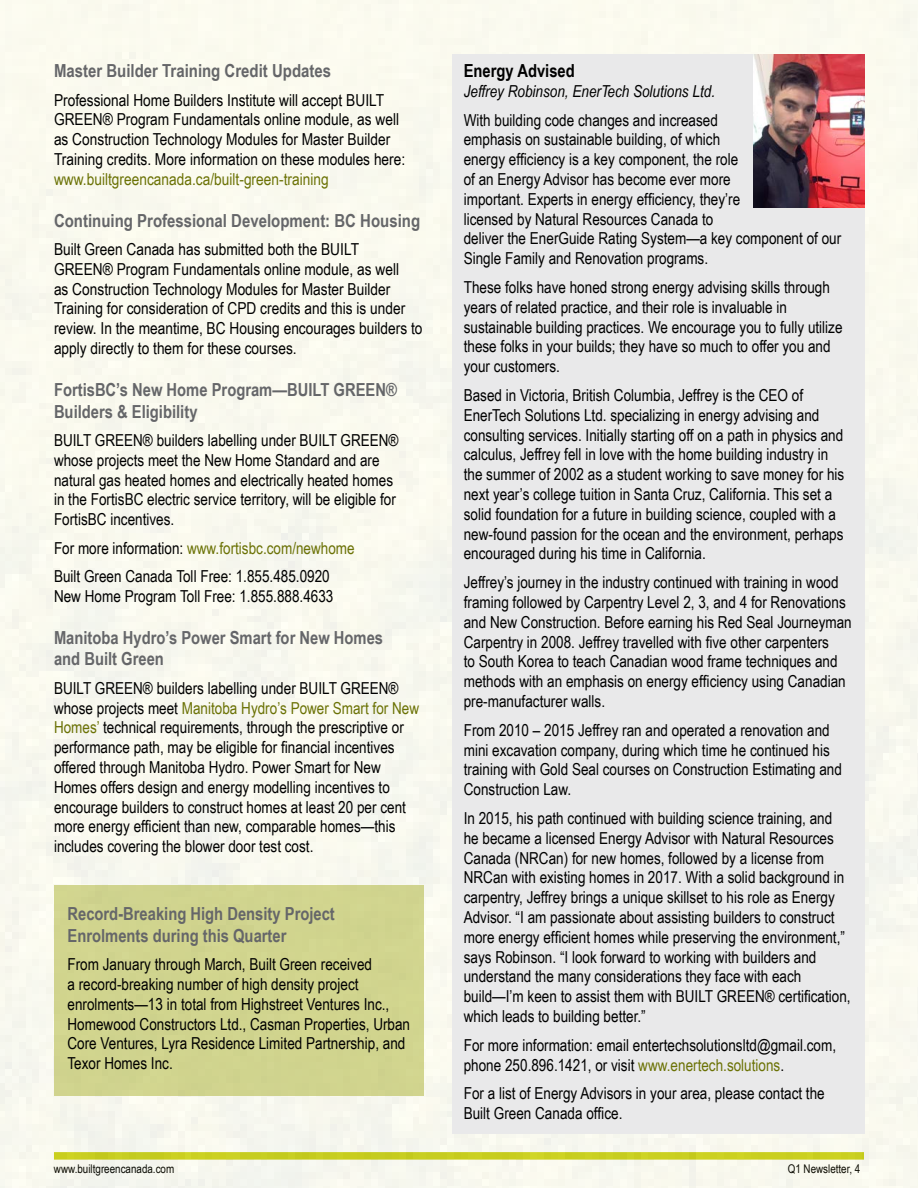
<style>
.page{position:relative;width:918px;height:1188px;background:#faf9ef}
.page>*{position:absolute;margin:0;border:0;box-sizing:border-box;transform-origin:0 0}
.t1{font:700 18px/21.6px "Arial Narrow";color:#656669}
.t2{font:700 18px "Arial Narrow";color:#000}
.t3{font:16.5px/19.8px "Arial Narrow";color:#000}
.t4{font:16.5px "Arial Narrow";color:#6b7205}
.t5{font:italic 16.5px "Arial Narrow";color:#000}
.t6{font:12px "Arial Narrow";color:#000}
.s1{color:#6b7205}
</style>
<div class="page">
<div style="left:54px;top:885px;width:370px;height:211px;background:#d1d48e"></div>
<div style="left:453px;top:54px;width:412px;height:1080px;background:#e9e9ea"></div>
<img style="left:754px;top:54px;width:110px;height:153px">
<p class="t1" style="left:54px;top:59px;width:279px">Master Builder Training Credit Updates</p>
<p class="t3" style="left:54px;top:89px;width:353px">Professional Home Builders Institute will accept BUILT GREEN® Program Fundamentals online module, as well as Construction Technology Modules for Master Builder Training credits. More information on these modules here:</p>
<p class="t4" style="left:54px;top:167px;width:276px">www.builtgreencanada.ca/built-green-training</p>
<p class="t1" style="left:54px;top:209px;width:368px">Continuing Professional Development: BC Housing</p>
<p class="t3" style="left:54px;top:239px;width:370px">Built Green Canada has submitted both the BUILT<br>GREEN® Program Fundamentals online module, as well<br>as Construction Technology Modules for Master Builder Training for consideration of CPD credits and this is under review. In the meantime, BC Housing encourages builders to apply directly to them for these courses.</p>
<p class="t1" style="left:54px;top:378px;width:345px">FortisBC’s New Home Program—BUILT GREEN®<br>Builders &amp; Eligibility</p>
<p class="t3" style="left:54px;top:430px;width:346px">BUILT GREEN® builders labelling under BUILT GREEN® whose projects meet the New Home Standard and are natural gas heated homes and electrically heated homes in the FortisBC electric service territory, will be eligible for FortisBC incentives.</p>
<p class="t3" style="left:54px;top:533px;width:302px;line-height:28.5px">For more information: <span class="s1">www.fortisbc.com/newhome<br></span>Built Green Canada Toll Free: 1.855.485.0920</p>
<p class="t3" style="left:54px;top:586px;width:281px">New Home Program Toll Free: 1.855.888.4633</p>
<p class="t1" style="left:54px;top:626px;width:331px">Manitoba Hydro’s Power Smart for New Homes and Built Green</p>
<p class="t3" style="left:54px;top:677px;width:367px">BUILT GREEN® builders labelling under BUILT GREEN® whose projects meet <span class="s1">Manitoba Hydro’s Power Smart for New Homes’</span> technical requirements, through the prescriptive or performance path, may be eligible for financial incentives offered through Manitoba Hydro. Power Smart for New Homes offers design and energy modelling incentives to encourage builders to construct homes at least 20 per cent more energy efficient than new, comparable homes—this includes covering the blower door test cost.</p>
<p class="t1" style="left:68px;top:902px;width:269px">Record-Breaking High Density Project<br>Enrolments during this Quarter</p>
<p class="t3" style="left:68px;top:954px;width:344px">From January through March, Built Green received<br>a record-breaking number of high density project enrolments—13 in total from Highstreet Ventures Inc., Homewood Constructors Ltd., Casman Properties, Urban Core Ventures, Lyra Residence Limited Partnership, and Texor Homes Inc.</p>
<p class="t2" style="left:464px;top:57px;width:113px">Energy Advised</p>
<p class="t5" style="left:464px;top:80px;width:253px">Jeffrey Robinson, EnerTech Solutions Ltd.</p>
<p class="t3" style="left:464px;top:109px;width:379px">With building code changes and increased<br>emphasis on sustainable building, of which<br>energy efficiency is a key component, the role<br>of an Energy Advisor has become ever more<br>important. Experts in energy efficiency, they’re<br>licensed by Natural Resources Canada to<br>deliver the EnerGuide Rating System—a key component of our Single Family and Renovation programs.</p>
<p class="t3" style="left:464px;top:277px;width:380px">These folks have honed strong energy advising skills through years of related practice, and their role is invaluable in sustainable building practices. We encourage you to fully utilize these folks in your builds; they have so much to offer you and your customers.</p>
<p class="t3" style="left:464px;top:385px;width:382px">Based in Victoria, British Columbia, Jeffrey is the CEO of EnerTech Solutions Ltd. specializing in energy advising and consulting services. Initially starting off on a path in physics and calculus, Jeffrey fell in love with the home building industry in the summer of 2002 as a student working to save money for his next year’s college tuition in Santa Cruz, California. This set a solid foundation for a future in building science, coupled with a new-found passion for the ocean and the environment, perhaps encouraged during his time in California.</p>
<p class="t3" style="left:464px;top:572px;width:390px">Jeffrey’s journey in the industry continued with training in wood framing followed by Carpentry Level 2, 3, and 4 for Renovations and New Construction. Before earning his Red Seal Journeyman Carpentry in 2008. Jeffrey travelled with five other carpenters<br>to South Korea to teach Canadian wood frame techniques and methods with an emphasis on energy efficiency using Canadian pre-manufacturer walls.</p>
<p class="t3" style="left:464px;top:719px;width:380px">From 2010 – 2015 Jeffrey ran and operated a renovation and mini excavation company, during which time he continued his training with Gold Seal courses on Construction Estimating and Construction Law.</p>
<p class="t3" style="left:464px;top:808px;width:388px">In 2015, his path continued with building science training, and he became a licensed Energy Advisor with Natural Resources Canada (NRCan) for new homes, followed by a license from NRCan with existing homes in 2017. With a solid background in carpentry, Jeffrey brings a unique skillset to his role as Energy Advisor. “I am passionate about assisting builders to construct more energy efficient homes while preserving the environment,” says Robinson. “I look forward to working with builders and understand the many considerations they face with each build—I’m keen to assist them with BUILT GREEN® certification, which leads to building better.”</p>
<p class="t3" style="left:464px;top:1034px;width:374px">For more information: email entertechsolutionsltd@gmail.com, phone 250.896.1421, or visit <span class="s1">www.enertech.solutions</span>.</p>
<p class="t3" style="left:464px;top:1083px;width:363px">For a list of Energy Advisors in your area, please contact the<br>Built Green Canada office.</p>
<p class="t6" style="left:54px;top:1160px;width:122px">www.builtgreencanada.com</p>
<p class="t6" style="left:788px;top:1160px;width:74px">Q1 Newsletter, 4</p>
</div>
